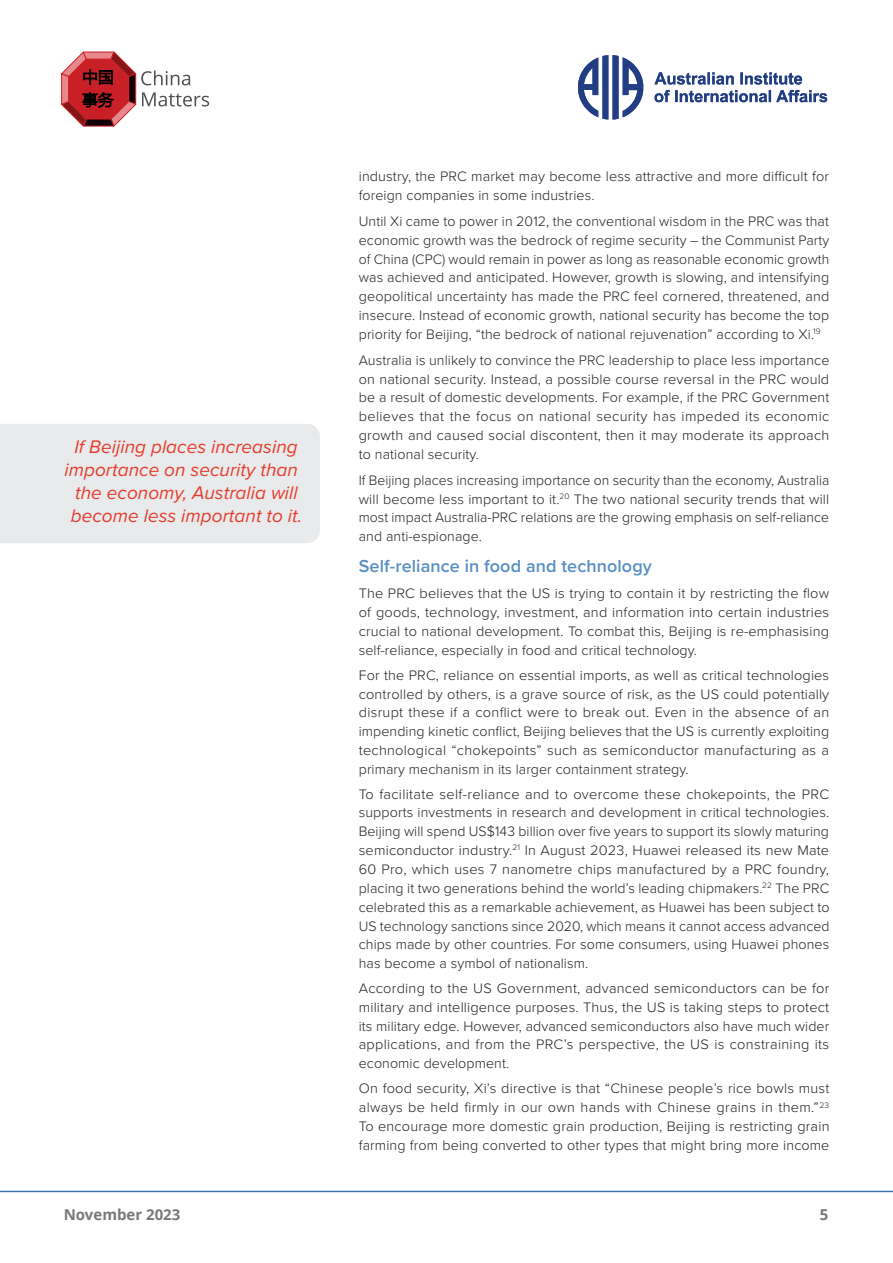
<style>
.page{position:relative;width:893px;height:1263px;background:#fff}
.page>*{position:absolute;margin:0;border:0;box-sizing:border-box;transform-origin:0 0}
.t1{font:italic 18.9px/23.2px "Proxima Nova";letter-spacing:.005em;color:#e63b2c;text-align:center}
.New_Stretch_out_body{font:600 18px "Proxima Nova";letter-spacing:.005em;color:#568ec5}
.t2{font:700 15px "Open Sans";color:#76787b}
.New_Stretch_out_body-2{font:300 14.25px/18.8px "Proxima Nova";letter-spacing:.005em;color:#231f20;text-align:justify}
</style>
<div class="page">
<hr style="left:0;top:1191px;width:893px;height:1px;background:#4072b0">
<svg style="left:62px;top:52px;width:147px;height:74px"></svg>
<svg style="left:578px;top:55px;width:249px;height:64px"></svg>
<div style="left:0;top:424px;width:320px;height:119px;background:#e9eaeb"></div>
<p class="t1" style="left:65px;top:434px;width:239px">If Beijing places increasing importance on security than the economy, Australia will become less important to it.</p>
<p class="New_Stretch_out_body-2" style="left:359px;top:166px;width:472px">industry, the PRC market may become less attractive and more difficult for foreign companies in some industries.</p>
<p class="New_Stretch_out_body-2" style="left:359px;top:211px;width:472px">Until Xi came to power in 2012, the conventional wisdom in the PRC was that economic growth was the bedrock of regime security – the Communist Party of China (CPC) would remain in power as long as reasonable economic growth was achieved and anticipated. However, growth is slowing, and intensifying geopolitical uncertainty has made the PRC feel cornered, threatened, and insecure. Instead of economic growth, national security has become the top priority for Beijing, “the bedrock of national rejuvenation” according to Xi.<sup>19</sup></p>
<p class="New_Stretch_out_body-2" style="left:359px;top:350px;width:472px">Australia is unlikely to convince the PRC leadership to place less importance on national security. Instead, a possible course reversal in the PRC would be a result of domestic developments. For example, if the PRC Government believes that the focus on national security has impeded its economic growth and caused social discontent, then it may moderate its approach to national security.</p>
<p class="New_Stretch_out_body-2" style="left:359px;top:470px;width:472px">If Beijing places increasing importance on security than the economy, Australia will become less important to it.<sup>20</sup> The two national security trends that will most impact Australia-PRC relations are the growing emphasis on self-reliance and anti-espionage.</p>
<p class="New_Stretch_out_body" style="left:359px;top:553px;width:295px">Self-reliance in food and technology</p>
<p class="New_Stretch_out_body-2" style="left:359px;top:583px;width:472px">The PRC believes that the US is trying to contain it by restricting the flow of goods, technology, investment, and information into certain industries crucial to national development. To combat this, Beijing is re-emphasising self-reliance, especially in food and critical technology.</p>
<p class="New_Stretch_out_body-2" style="left:359px;top:665px;width:472px">For the PRC, reliance on essential imports, as well as critical technologies controlled by others, is a grave source of risk, as the US could potentially disrupt these if a conflict were to break out. Even in the absence of an impending kinetic conflict, Beijing believes that the US is currently exploiting technological “chokepoints” such as semiconductor manufacturing as a primary mechanism in its larger containment strategy.</p>
<p class="New_Stretch_out_body-2" style="left:359px;top:784px;width:472px">To facilitate self-reliance and to overcome these chokepoints, the PRC supports investments in research and development in critical technologies.<br>Beijing will spend US$143 billion over five years to support its slowly maturing semiconductor industry.<sup>21</sup> In August 2023, Huawei released its new Mate 60 Pro, which uses 7 nanometre chips manufactured by a PRC foundry, placing it two generations behind the world’s leading chipmakers.<sup>22</sup> The PRC celebrated this as a remarkable achievement, as Huawei has been subject to US technology sanctions since 2020, which means it cannot access advanced chips made by other countries. For some consumers, using Huawei phones has become a symbol of nationalism.</p>
<p class="New_Stretch_out_body-2" style="left:359px;top:978px;width:472px">According to the US Government, advanced semiconductors can be for military and intelligence purposes. Thus, the US is taking steps to protect its military edge. However, advanced semiconductors also have much wider applications, and from the PRC’s perspective, the US is constraining its economic development.</p>
<p class="New_Stretch_out_body-2" style="left:359px;top:1078px;width:472px">On food security, Xi’s directive is that “Chinese people’s rice bowls must always be held firmly in our own hands with Chinese grains in them.”<sup>23<br></sup>To encourage more domestic grain production, Beijing is restricting grain farming from being converted to other types that might bring more income</p>
<p class="t2" style="left:64px;top:1204px;width:118px">November 2023</p>
<p class="t2" style="left:820px;top:1204px;width:10px">5</p>
</div>
